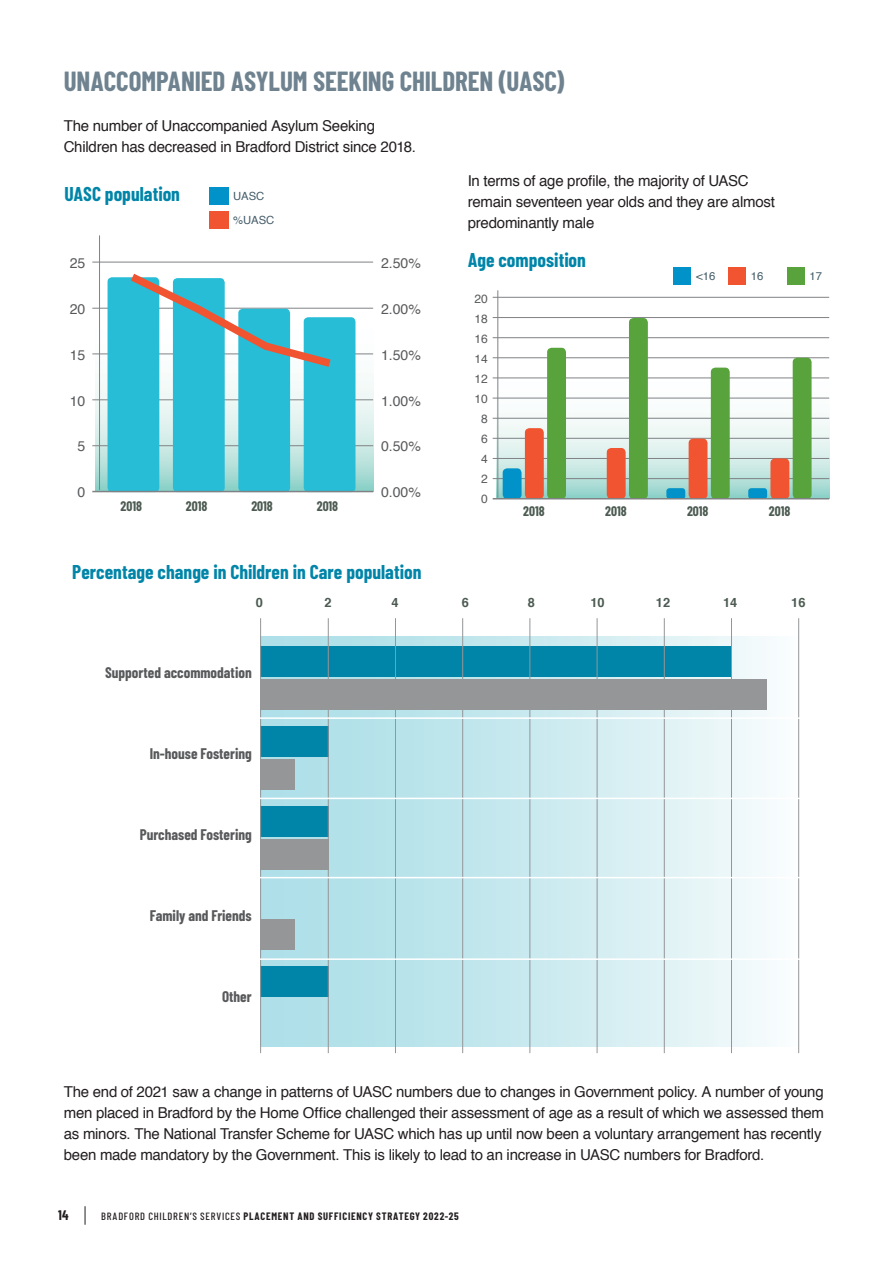
<style>
.page{position:relative;width:893px;height:1263px;background:#fff}
.page>*{position:absolute;margin:0;border:0;box-sizing:border-box;transform-origin:0 0}
.BCC_Text{font:700 27px "Barlow Condensed";letter-spacing:-.005em;color:#6e828f}
.BCC_Text-2{font:700 19.5px "Barlow Condensed";color:#0085a8}
.BCC_Text-3{font:15px/21px "Helvetica";letter-spacing:-.015em;color:#231f20}
.t1{font:700 15px "Barlow Condensed";color:#58595b}
.t2{font:14.1px "Helvetica";color:#58595b}
.t3{font:700 13.5px "Barlow Condensed";color:#4c5b52}
.BCC_Text-4{font:700 13.5px "Barlow Condensed";color:#231f20}
.t4{font:700 12.75px "Helvetica";color:#4c5b52}
.t5{font:12px "Helvetica";color:#58595b}
.t6{font:11.25px "Helvetica";color:#425b68}
.BCC_Text-5{font:700 10.5px "Barlow Condensed";letter-spacing:.07em;color:#231f20}
.s1{font-weight:500}
</style>
<div class="page">
<svg style="left:85px;top:1206px;width:1px;height:19px"></svg>
<svg style="left:96px;top:227px;width:277px;height:264px"></svg>
<svg style="left:498px;top:307px;width:331px;height:191px"></svg>
<hr style="left:92px;top:445px;width:281px;height:1px;background:#808285">
<hr style="left:493px;top:478px;width:336px;height:1px;background:#808285">
<hr style="left:493px;top:398px;width:336px;height:1px;background:#808285">
<hr style="left:92px;top:399px;width:281px;height:1px;background:#808285">
<hr style="left:493px;top:458px;width:336px;height:1px;background:#808285">
<hr style="left:493px;top:378px;width:336px;height:1px;background:#808285">
<hr style="left:92px;top:353px;width:281px;height:1px;background:#808285">
<hr style="left:493px;top:438px;width:336px;height:1px;background:#808285">
<hr style="left:493px;top:357px;width:336px;height:1px;background:#808285">
<hr style="left:92px;top:308px;width:281px;height:1px;background:#808285">
<hr style="left:493px;top:418px;width:336px;height:1px;background:#808285">
<hr style="left:493px;top:337px;width:336px;height:1px;background:#808285">
<hr style="left:493px;top:317px;width:336px;height:1px;background:#808285">
<hr style="left:92px;top:262px;width:281px;height:1px;background:#808285">
<hr style="left:493px;top:297px;width:336px;height:1px;background:#808285">
<hr style="left:99px;top:235px;width:1px;height:255px;background:#808285">
<hr style="left:497px;top:290px;width:1px;height:208px;background:#808285">
<div style="left:108px;top:277px;width:51px;height:215px;background:#28bdd7;border-radius:5px"></div>
<div style="left:173px;top:278px;width:52px;height:214px;background:#28bdd7;border-radius:5px"></div>
<div style="left:238px;top:309px;width:52px;height:183px;background:#28bdd7;border-radius:5px"></div>
<div style="left:304px;top:317px;width:51px;height:175px;background:#28bdd7;border-radius:5px"></div>
<div style="left:503px;top:468px;width:19px;height:31px;background:#0092c8;border-radius:5px"></div>
<div style="left:666px;top:488px;width:19px;height:11px;background:#0092c8;border-radius:3px"></div>
<div style="left:748px;top:488px;width:19px;height:11px;background:#0092c8;border-radius:3px"></div>
<div style="left:525px;top:428px;width:19px;height:71px;background:#f05430;border-radius:5px"></div>
<div style="left:607px;top:448px;width:19px;height:51px;background:#f05430;border-radius:5px"></div>
<div style="left:689px;top:439px;width:18px;height:60px;background:#f05430;border-radius:5px"></div>
<div style="left:770px;top:458px;width:19px;height:41px;background:#f05430;border-radius:5px"></div>
<div style="left:547px;top:348px;width:19px;height:151px;background:#58a33b;border-radius:5px"></div>
<div style="left:629px;top:318px;width:19px;height:181px;background:#58a33b;border-radius:5px"></div>
<div style="left:711px;top:368px;width:19px;height:131px;background:#58a33b;border-radius:5px"></div>
<div style="left:793px;top:358px;width:19px;height:141px;background:#58a33b;border-radius:5px"></div>
<hr style="left:92px;top:491px;width:281px;height:1px;background:#808285">
<hr style="left:493px;top:498px;width:336px;height:1px;background:#808285">
<div style="left:674px;top:267px;width:17px;height:17px;background:#0092c8"></div>
<div style="left:729px;top:267px;width:17px;height:17px;background:#f05430"></div>
<div style="left:787px;top:267px;width:17px;height:17px;background:#58a33b"></div>
<div style="left:210px;top:187px;width:19px;height:17px;background:#0092c8"></div>
<div style="left:209px;top:212px;width:19px;height:17px;background:#f05430"></div>
<svg style="left:122px;top:267px;width:217px;height:105px"></svg>
<div style="left:260px;top:637px;width:540px;height:409px;background:linear-gradient(to right,#a5dbe4,#f4fafb)"></div>
<div style="left:260px;top:966px;width:68px;height:30px;background:#0085a8"></div>
<div style="left:260px;top:806px;width:68px;height:31px;background:#0085a8"></div>
<div style="left:260px;top:726px;width:68px;height:31px;background:#0085a8"></div>
<div style="left:260px;top:646px;width:471px;height:31px;background:#0085a8"></div>
<div style="left:260px;top:919px;width:34px;height:30px;background:#949698"></div>
<div style="left:260px;top:839px;width:68px;height:30px;background:#949698"></div>
<div style="left:260px;top:759px;width:34px;height:31px;background:#949698"></div>
<div style="left:260px;top:679px;width:506px;height:31px;background:#949698"></div>
<hr style="left:260px;top:618px;width:1px;height:435px;background:#949698">
<hr style="left:328px;top:618px;width:1px;height:435px;background:#949698">
<hr style="left:395px;top:618px;width:1px;height:435px;background:#949698">
<hr style="left:462px;top:618px;width:1px;height:435px;background:#949698">
<hr style="left:529px;top:618px;width:1px;height:435px;background:#949698">
<hr style="left:597px;top:618px;width:1px;height:435px;background:#949698">
<hr style="left:664px;top:618px;width:1px;height:435px;background:#949698">
<hr style="left:731px;top:618px;width:1px;height:435px;background:#949698">
<hr style="left:798px;top:618px;width:1px;height:435px;background:#949698">
<hr style="left:96px;top:958px;width:727px;height:2px;background:#fff">
<hr style="left:96px;top:798px;width:727px;height:1px;background:#fff">
<hr style="left:96px;top:717px;width:727px;height:2px;background:#fff">
<hr style="left:96px;top:877px;width:727px;height:1px;background:#fff">
<p class="BCC_Text" style="left:64px;top:64px;width:502px">UNACCOMPANIED ASYLUM SEEKING CHILDREN (UASC)</p>
<p class="BCC_Text-3" style="left:64px;top:116px;width:354px">The number of Unaccompanied Asylum Seeking<br>Children has decreased in Bradford District since 2018.</p>
<p class="BCC_Text-2" style="left:65px;top:182px;width:117px">UASC population</p>
<p class="t6" style="left:233px;top:187px;width:33px">UASC</p>
<p class="t6" style="left:233px;top:211px;width:43px">%UASC</p>
<p class="BCC_Text-3" style="left:468px;top:171px;width:309px">In terms of age profile, the majority of UASC remain seventeen year olds and they are almost predominantly male</p>
<p class="t2" style="left:70px;top:252px;width:17px">25</p>
<p class="t2" style="left:70px;top:298px;width:17px">20</p>
<p class="t2" style="left:70px;top:344px;width:17px">15</p>
<p class="t2" style="left:70px;top:390px;width:17px">10</p>
<p class="t2" style="left:78px;top:435px;width:9px">5</p>
<p class="t2" style="left:78px;top:481px;width:9px">0</p>
<p class="BCC_Text-2" style="left:468px;top:247px;width:120px">Age composition</p>
<p class="t2" style="left:381px;top:252px;width:41px">2.50%</p>
<p class="t2" style="left:381px;top:298px;width:41px">2.00%</p>
<p class="t2" style="left:381px;top:344px;width:41px">1.50%</p>
<p class="t2" style="left:381px;top:390px;width:41px">1.00%</p>
<p class="t2" style="left:381px;top:435px;width:41px">0.50%</p>
<p class="t2" style="left:381px;top:481px;width:41px">0.00%</p>
<p class="t6" style="left:696px;top:267px;width:21px">&lt;16</p>
<p class="t6" style="left:751px;top:267px;width:14px">16</p>
<p class="t6" style="left:809px;top:267px;width:14px">17</p>
<p class="t5" style="left:474px;top:290px;width:15px">20</p>
<p class="t5" style="left:474px;top:309px;width:15px">18</p>
<p class="t5" style="left:474px;top:329px;width:15px">16</p>
<p class="t5" style="left:474px;top:349px;width:15px">14</p>
<p class="t5" style="left:474px;top:369px;width:15px">12</p>
<p class="t5" style="left:474px;top:389px;width:15px">10</p>
<p class="t5" style="left:481px;top:409px;width:8px">8</p>
<p class="t5" style="left:481px;top:429px;width:8px">6</p>
<p class="t5" style="left:481px;top:449px;width:8px">4</p>
<p class="t5" style="left:481px;top:469px;width:8px">2</p>
<p class="t5" style="left:481px;top:489px;width:8px">0</p>
<p class="t3" style="left:121px;top:498px;width:23px">2018</p>
<p class="t3" style="left:186px;top:498px;width:23px">2018</p>
<p class="t3" style="left:251px;top:498px;width:23px">2018</p>
<p class="t3" style="left:317px;top:498px;width:23px">2018</p>
<p class="t3" style="left:523px;top:502px;width:23px">2018</p>
<p class="t3" style="left:605px;top:502px;width:23px">2018</p>
<p class="t3" style="left:687px;top:502px;width:23px">2018</p>
<p class="t3" style="left:769px;top:502px;width:23px">2018</p>
<p class="BCC_Text-2" style="left:72px;top:560px;width:351px">Percentage change in Children in Care population</p>
<p class="t4" style="left:256px;top:592px;width:9px">0</p>
<p class="t4" style="left:324px;top:592px;width:9px">2</p>
<p class="t4" style="left:392px;top:592px;width:9px">4</p>
<p class="t4" style="left:462px;top:592px;width:9px">6</p>
<p class="t4" style="left:528px;top:592px;width:9px">8</p>
<p class="t4" style="left:590px;top:592px;width:16px">10</p>
<p class="t4" style="left:656px;top:592px;width:16px">12</p>
<p class="t4" style="left:723px;top:592px;width:16px">14</p>
<p class="t4" style="left:791px;top:592px;width:16px">16</p>
<p class="t1" style="left:105px;top:664px;width:148px">Supported accommodation</p>
<p class="t1" style="left:150px;top:745px;width:103px">In-house Fostering</p>
<p class="t1" style="left:140px;top:826px;width:113px">Purchased Fostering</p>
<p class="t1" style="left:150px;top:907px;width:103px">Family and Friends</p>
<p class="t1" style="left:222px;top:988px;width:31px">Other</p>
<p class="BCC_Text-3" style="left:64px;top:1082px;width:762px">The end of 2021 saw a change in patterns of UASC numbers due to changes in Government policy. A number of young men placed in Bradford by the Home Office challenged their assessment of age as a result of which we assessed them as minors. The National Transfer Scheme for UASC which has up until now been a voluntary arrangement has recently been made mandatory by the Government. This is likely to lead to an increase in UASC numbers for Bradford.</p>
<p class="BCC_Text-4" style="left:58px;top:1207px;width:12px">14</p>
<p class="BCC_Text-5" style="left:101px;top:1210px;width:359px"><span class="s1">BRADFORD CHILDREN’S SERVICES</span> PLACEMENT AND SUFFICIENCY STRATEGY 2022-25</p>
</div>
